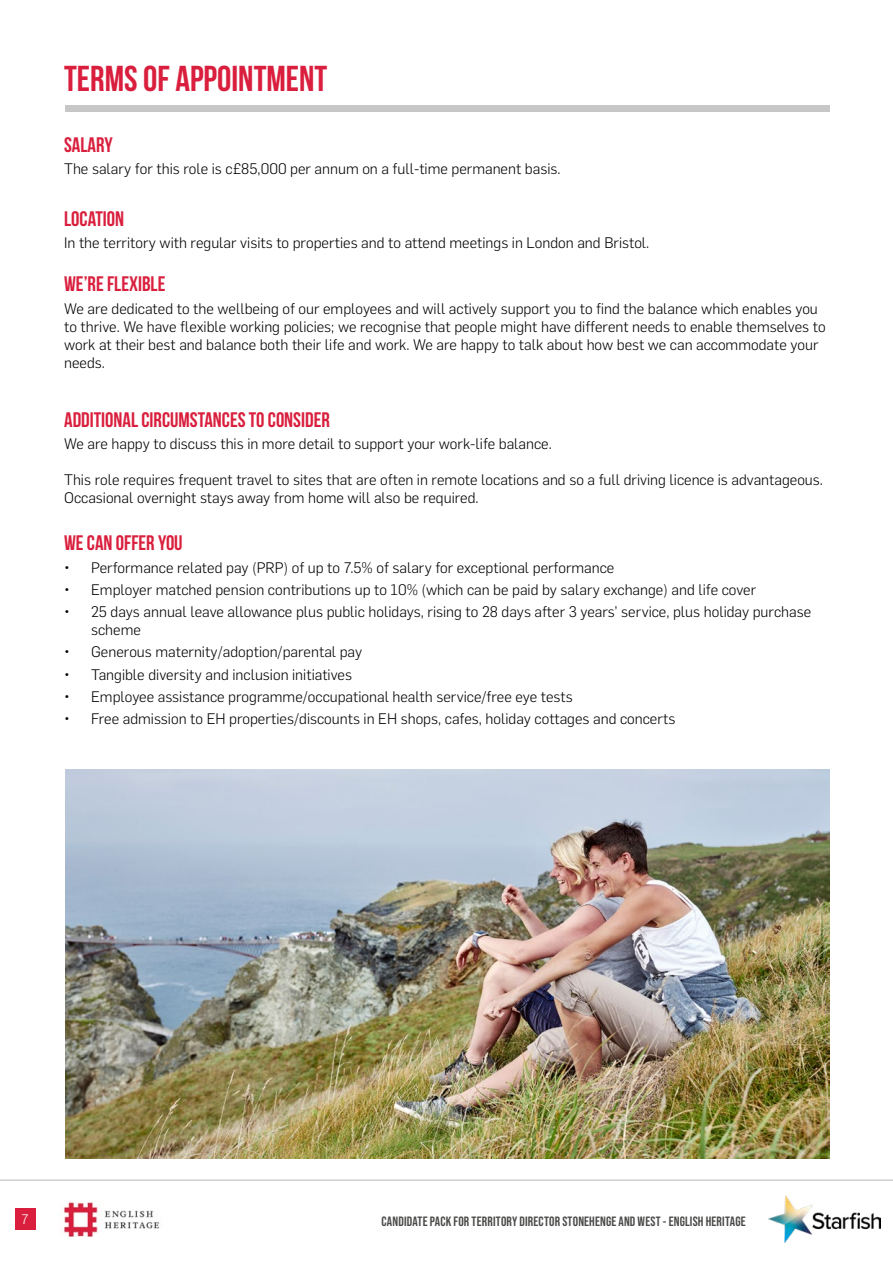
<style>
.page{position:relative;width:893px;height:1263px;background:#fff}
.page>*{position:absolute;margin:0;border:0;box-sizing:border-box;transform-origin:0 0}
.t1{font:700 36px "Bebas Neue";color:#d91f3d}
.t2{font:700 21px "Bebas Neue";color:#d91f3d}
.t3{font:300 15px/18px "Flama";color:#000}
.t4{font:700 13.5px "Bebas Neue Pro";letter-spacing:.015em;color:#4a4a49}
.t5{font:300 13.5px "Flama";color:#fff}
</style>
<div class="page">
<img style="left:768px;top:1196px;width:112px;height:46px">
<div style="left:15px;top:1208px;width:20px;height:21px;background:#d91f3d"></div>
<hr style="left:0;top:1179px;width:893px;height:2px;background:#000">
<img style="left:63px;top:1202px;width:97px;height:34px">
<div style="left:65px;top:105px;width:764px;height:7px;background:#c7c7c7"></div>
<img style="left:65px;top:770px;width:764px;height:389px">
<h1 class="t1" style="left:64px;top:59px;width:265px">TERMS OF APPOINTMENT</h1>
<h2 class="t2" style="left:64px;top:133px;width:50px">SALARY</h2>
<p class="t3" style="left:64px;top:159px;width:498px">The salary for this role is c£85,000 per annum on a full-time permanent basis.</p>
<h2 class="t2" style="left:64px;top:207px;width:62px">LOCATION</h2>
<p class="t3" style="left:64px;top:233px;width:587px">In the territory with regular visits to properties and to attend meetings in London and Bristol.</p>
<h2 class="t2" style="left:64px;top:273px;width:103px">WE’RE FLEXIBLE</h2>
<p class="t3" style="left:64px;top:299px;width:763px">We are dedicated to the wellbeing of our employees and will actively support you to find the balance which enables you to thrive. We have flexible working policies; we recognise that people might have different needs to enable themselves to work at their best and balance both their life and work. We are happy to talk about how best we can accommodate your needs.</p>
<h2 class="t2" style="left:64px;top:408px;width:267px">ADDITIONAL CIRCUMSTANCES TO CONSIDER</h2>
<p class="t3" style="left:64px;top:434px;width:489px">We are happy to discuss this in more detail to support your work-life balance.</p>
<p class="t3" style="left:64px;top:470px;width:760px">This role requires frequent travel to sites that are often in remote locations and so a full driving licence is advantageous.<br>Occasional overnight stays away from home will also be required.</p>
<h2 class="t2" style="left:64px;top:531px;width:120px">WE CAN OFFER YOU</h2>
<p class="t3" style="left:64px;top:557px;width:552px">• Performance related pay (PRP) of up to 7.5% of salary for exceptional performance</p>
<p class="t3" style="left:64px;top:580px;width:694px">• Employer matched pension contributions up to 10% (which can be paid by salary exchange) and life cover</p>
<p class="t3" style="left:91px;top:602px;width:721px;text-indent:-27px">• 25 days annual leave allowance plus public holidays, rising to 28 days after 3 years’ service, plus holiday purchase scheme</p>
<p class="t3" style="left:64px;top:642px;width:300px">• Generous maternity/adoption/parental pay</p>
<p class="t3" style="left:64px;top:664px;width:289px">• Tangible diversity and inclusion initiatives</p>
<p class="t3" style="left:64px;top:687px;width:510px">• Employee assistance programme/occupational health service/free eye tests</p>
<p class="t3" style="left:64px;top:709px;width:613px">• Free admission to EH properties/discounts in EH shops, cafes, holiday cottages and concerts</p>
<p class="t5" style="left:22px;top:1210px;width:8px">7</p>
<p class="t4" style="left:381px;top:1213px;width:366px">CANDIDATE PACK FOR TERRITORY DIRECTOR STONEHENGE AND WEST - ENGLISH HERITAGE</p>
</div>
